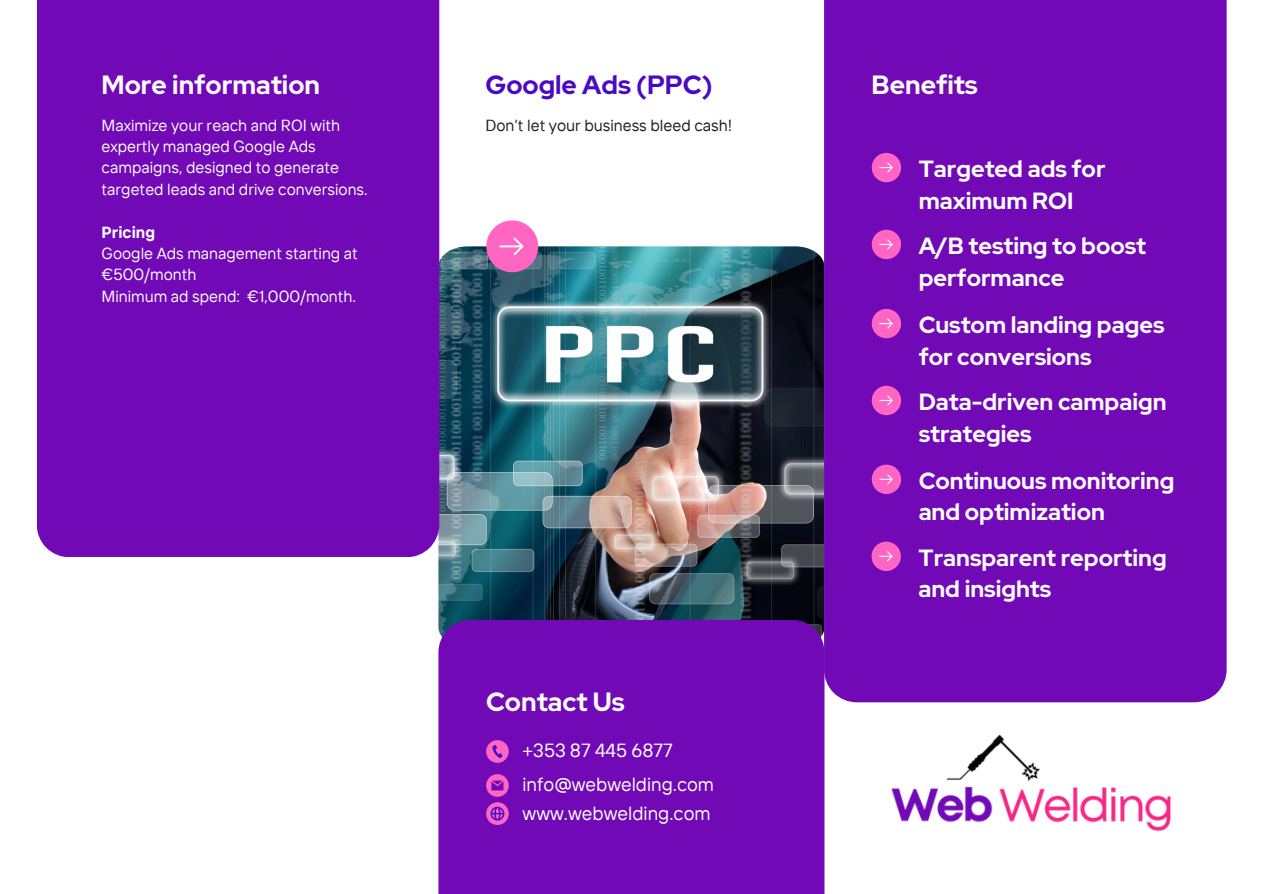
<style>
.page{position:relative;width:1263px;height:894px;background:#fff}
.page>*{position:absolute;margin:0;border:0;box-sizing:border-box;transform-origin:0 0}
.t1{font:700 26.25px "Red Hat Display";color:#fff}
.t2{font:700 26.25px "Red Hat Display";color:#490ac6}
.t3{font:700 23.4px/31.8px "Red Hat Display";color:#fff}
.t4{font:19.05px "TT Interphases";color:#fff}
.t5{font:18.9px "TT Interphases";color:#fff}
.t6{font:16.05px/21.3px "TT Interphases";color:#fff}
.t7{font:16.05px "TT Interphases";color:#201b1c}
.t8{font:700 16.05px "TT Interphases";color:#fff}
</style>
<div class="page">
<img style="left:438px;top:246px;width:386px;height:373px">
<div style="left:37px;top:0;width:402px;height:556px;background:#7209b7"></div>
<div style="left:824px;top:0;width:403px;height:702px;background:#7209b7"></div>
<div style="left:438px;top:619px;width:386px;height:274px;background:#7209b7"></div>
<svg style="left:486px;top:220px;width:52px;height:52px;background:#eb7cc4"></svg>
<svg style="left:486px;top:740px;width:23px;height:22px"></svg>
<svg style="left:486px;top:774px;width:23px;height:22px"></svg>
<svg style="left:486px;top:802px;width:23px;height:22px"></svg>
<img style="left:822px;top:735px;width:349px;height:122px">
<svg style="left:872px;top:153px;width:29px;height:29px"></svg>
<svg style="left:872px;top:230px;width:29px;height:29px"></svg>
<svg style="left:872px;top:309px;width:29px;height:29px"></svg>
<svg style="left:872px;top:385px;width:29px;height:30px"></svg>
<svg style="left:872px;top:464px;width:29px;height:30px"></svg>
<svg style="left:871px;top:541px;width:30px;height:29px"></svg>
<p class="t1" style="left:102px;top:67px;width:220px">More information</p>
<p class="t2" style="left:485px;top:67px;width:229px">Google Ads (PPC)</p>
<p class="t1" style="left:871px;top:67px;width:108px">Benefits</p>
<h1 class="t6" style="left:102px;top:114px;width:268px">Maximize your reach and ROI with expertly managed Google Ads campaigns, designed to generate targeted leads and drive conversions.</h1>
<p class="t8" style="left:102px;top:221px;width:55px">Pricing</p>
<h2 class="t6" style="left:102px;top:242px;width:258px">Google Ads management starting at €500/month</h2>
<p class="t6" style="left:102px;top:285px;width:256px">Minimum ad spend: €1,000/month.</p>
<p class="t7" style="left:485px;top:115px;width:248px">Don’t let your business bleed cash!</p>
<h2 class="t3" style="left:919px;top:153px;width:188px">Targeted ads for maximum ROI</h2>
<h2 class="t3" style="left:919px;top:229px;width:229px">A/B testing to boost performance</h2>
<p class="t3" style="left:919px;top:308px;width:247px">Custom landing pages for conversions</p>
<h2 class="t3" style="left:919px;top:385px;width:249px">Data-driven campaign strategies</h2>
<h1 class="t3" style="left:919px;top:464px;width:257px">Continuous monitoring and optimization</h1>
<p class="t3" style="left:918px;top:541px;width:250px">Transparent reporting and insights</p>
<h2 class="t1" style="left:486px;top:683px;width:140px">Contact Us</h2>
<p class="t5" style="left:523px;top:737px;width:152px">+353 87 445 6877</p>
<h2 class="t5" style="left:523px;top:772px;width:193px">info@webwelding.com</h2>
<p class="t4" style="left:523px;top:800px;width:190px">www.webwelding.com</p>
</div>
